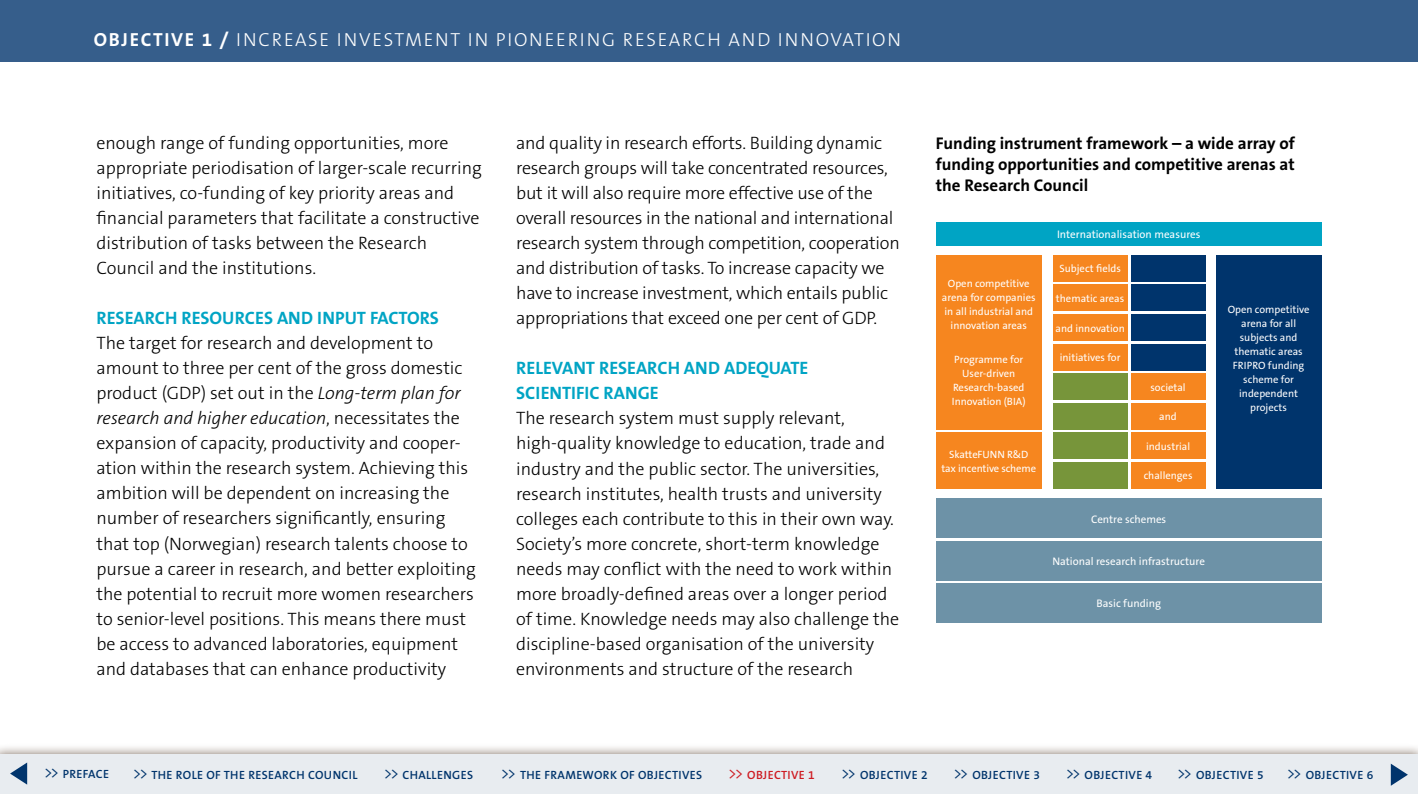
<style>
.page{position:relative;width:1418px;height:794px;background:#fff}
.page>*{position:absolute;margin:0;border:0;box-sizing:border-box;transform-origin:0 0}
.t1{font:300 19px "The Sans B3";letter-spacing:.09em;color:#fff}
.t2{font:300 18px/25px "The Sans B3";color:#000}
.t3{font:700 18px/25px "The Sans B7";color:#00a4c4}
.t4{font:700 17px/21px "The Sans B7";color:#000;text-align:justify}
.t5{font:600 12px "The Sans B6";letter-spacing:.03em;color:#00346c}
.t6{font:600 12px "The Sans B6";letter-spacing:.03em;color:#ce1b22}
.t7{font:11px "The Sans B5 Plain";color:#fff}
.t8{font:10.6px/14px "The Sans B5 Plain";color:#fff;text-align:center}
.s1{font-family:"The Sans B7";font-weight:700}
.s2{font-style:italic}
.s3{font-family:"The Sans B4";font-weight:300;font-size:16.2px}
</style>
<div class="page">
<div style="left:0;top:0;width:1417px;height:61px;background:#365e8b"></div>
<svg style="left:0;top:747px;width:1417px;height:7px;background:#dedad6"></svg>
<div style="left:0;top:754px;width:1417px;height:40px;background:#e8ecf0"></div>
<svg style="left:10px;top:762px;width:17px;height:22px"></svg>
<div style="left:1052px;top:255px;width:75px;height:27px;background:#f6861f"></div>
<div style="left:1130px;top:255px;width:75px;height:27px;background:#00346c"></div>
<div style="left:935px;top:222px;width:386px;height:23px;background:#00a4c4"></div>
<div style="left:1052px;top:284px;width:75px;height:27px;background:#f6861f"></div>
<div style="left:1130px;top:285px;width:75px;height:26px;background:#00346c"></div>
<div style="left:1052px;top:314px;width:75px;height:27px;background:#f6861f"></div>
<div style="left:1130px;top:314px;width:75px;height:27px;background:#00346c"></div>
<div style="left:1052px;top:344px;width:75px;height:26px;background:#f6861f"></div>
<div style="left:1130px;top:344px;width:75px;height:26px;background:#00346c"></div>
<div style="left:1052px;top:373px;width:75px;height:27px;background:#77953a"></div>
<div style="left:1130px;top:373px;width:75px;height:27px;background:#f6861f"></div>
<div style="left:1052px;top:403px;width:75px;height:27px;background:#77953a"></div>
<div style="left:1130px;top:403px;width:75px;height:27px;background:#f6861f"></div>
<div style="left:1052px;top:432px;width:75px;height:27px;background:#77953a"></div>
<div style="left:1130px;top:432px;width:75px;height:27px;background:#f6861f"></div>
<div style="left:1052px;top:462px;width:75px;height:27px;background:#77953a"></div>
<div style="left:1130px;top:462px;width:75px;height:27px;background:#f6861f"></div>
<div style="left:935px;top:255px;width:106px;height:175px;background:#f6861f"></div>
<div style="left:1215px;top:255px;width:106px;height:234px;background:#00346c"></div>
<div style="left:935px;top:499px;width:386px;height:39px;background:#6d92a7"></div>
<div style="left:935px;top:541px;width:386px;height:39px;background:#6d92a7"></div>
<div style="left:935px;top:583px;width:386px;height:40px;background:#6d92a7"></div>
<div style="left:935px;top:432px;width:106px;height:57px;background:#f6861f"></div>
<svg style="left:1390px;top:763px;width:17px;height:22px"></svg>
<p class="t1" style="left:94px;top:30px;width:808px"><span class="s1">OBJECTIVE 1 /</span> INCREASE INVESTMENT IN PIONEERING RESEARCH AND INNOVATION</p>
<p class="t2" style="left:96px;top:131px;width:387px">enough range of funding opportunities, more appropriate periodisation of larger-scale recurring initiatives, co-funding of key priority areas and financial parameters that facilitate a constructive distribution of tasks between the Research Council and the institutions.</p>
<p class="t3" style="left:96px;top:306px;width:344px">RESEARCH RESOURCES AND INPUT FACTORS</p>
<p class="t2" style="left:96px;top:331px;width:381px">The target for research and development to amount to three per cent of the gross domestic product (GDP) set out in the <span class="s2">Long-term plan for research and higher education</span>, necessitates the expansion of capacity, productivity and cooper&shy;ation within the research system. Achieving this ambition will be dependent on increasing the number of researchers significantly, ensuring that top (Norwegian) research talents choose to pursue a career in research, and better exploiting the potential to recruit more women researchers to senior-level positions. This means there must be access to advanced laboratories, equipment and databases that can enhance productivity</p>
<p class="t2" style="left:516px;top:131px;width:385px">and quality in research efforts. Building dynamic research groups will take concentrated resources, but it will also require more effective use of the overall resources in the national and international research system through competition, cooperation and distribution of tasks. To increase capacity we have to increase investment, which entails public appropriations that exceed one per cent of GDP.</p>
<p class="t3" style="left:516px;top:356px;width:294px">RELEVANT RESEARCH AND ADEQUATE<br>SCIENTIFIC RANGE</p>
<p class="t2" style="left:516px;top:406px;width:384px">The research system must supply relevant, high-quality knowledge to education, trade and industry and the public sector. The universities, research institutes, health trusts and university colleges each contribute to this in their own way.<br>Society’s more concrete, short-term knowledge needs may conflict with the need to work within more broadly-defined areas over a longer period of time. Knowledge needs may also challenge the discipline-based organisation of the university environments and structure of the research</p>
<p class="t4" style="left:935px;top:133px;width:360px">Funding instrument framework – a wide array of funding opportunities and competitive arenas at the Research Council</p>
<p class="t8" style="left:942px;top:277px;width:95px">Open competitive arena for companies in all industrial and innovation areas</p>
<p class="t8" style="left:951px;top:353px;width:75px">Programme for<br>User-driven<br>Research-based<br>Innovation (BIA)</p>
<p class="t8" style="left:941px;top:447px;width:96px">SkatteFUNN R&amp;D tax incentive scheme</p>
<p class="t7" style="left:1057px;top:228px;width:145px">Internationalisation measures</p>
<p class="t8" style="left:1059px;top:262px;width:63px">Subject fields</p>
<p class="t8" style="left:1055px;top:292px;width:70px">thematic areas</p>
<p class="t8" style="left:1055px;top:321px;width:71px">and innovation</p>
<p class="t8" style="left:1059px;top:351px;width:62px">initiatives for</p>
<p class="t8" style="left:1150px;top:380px;width:37px">societal</p>
<p class="t8" style="left:1159px;top:410px;width:19px">and</p>
<p class="t8" style="left:1145px;top:439px;width:46px">industrial</p>
<p class="t8" style="left:1143px;top:469px;width:50px">challenges</p>
<p class="t7" style="left:1091px;top:513px;width:77px">Centre schemes</p>
<p class="t7" style="left:1052px;top:555px;width:154px">National research infrastructure</p>
<p class="t7" style="left:1096px;top:598px;width:66px">Basic funding</p>
<p class="t8" style="left:1227px;top:302px;width:83px">Open competitive arena for all subjects and thematic areas<br>FRIPRO funding scheme for independent projects</p>
<p class="t5" style="left:44px;top:768px;width:67px"><span class="s3">&gt;&gt;</span> PREFACE</p>
<p class="t5" style="left:132px;top:768px;width:227px"><span class="s3">&gt;&gt;</span> THE ROLE OF THE RESEARCH COUNCIL</p>
<p class="t5" style="left:383px;top:768px;width:91px"><span class="s3">&gt;&gt;</span> CHALLENGES</p>
<p class="t5" style="left:500px;top:768px;width:203px"><span class="s3">&gt;&gt;</span> THE FRAMEWORK OF OBJECTIVES</p>
<p class="t6" style="left:728px;top:768px;width:88px"><span class="s3">&gt;&gt;</span> OBJECTIVE 1</p>
<p class="t5" style="left:840px;top:768px;width:88px"><span class="s3">&gt;&gt;</span> OBJECTIVE 2</p>
<p class="t5" style="left:953px;top:768px;width:88px"><span class="s3">&gt;&gt;</span> OBJECTIVE 3</p>
<p class="t5" style="left:1065px;top:768px;width:88px"><span class="s3">&gt;&gt;</span> OBJECTIVE 4</p>
<p class="t5" style="left:1176px;top:768px;width:88px"><span class="s3">&gt;&gt;</span> OBJECTIVE 5</p>
<p class="t5" style="left:1286px;top:768px;width:88px"><span class="s3">&gt;&gt;</span> OBJECTIVE 6</p>
</div>
